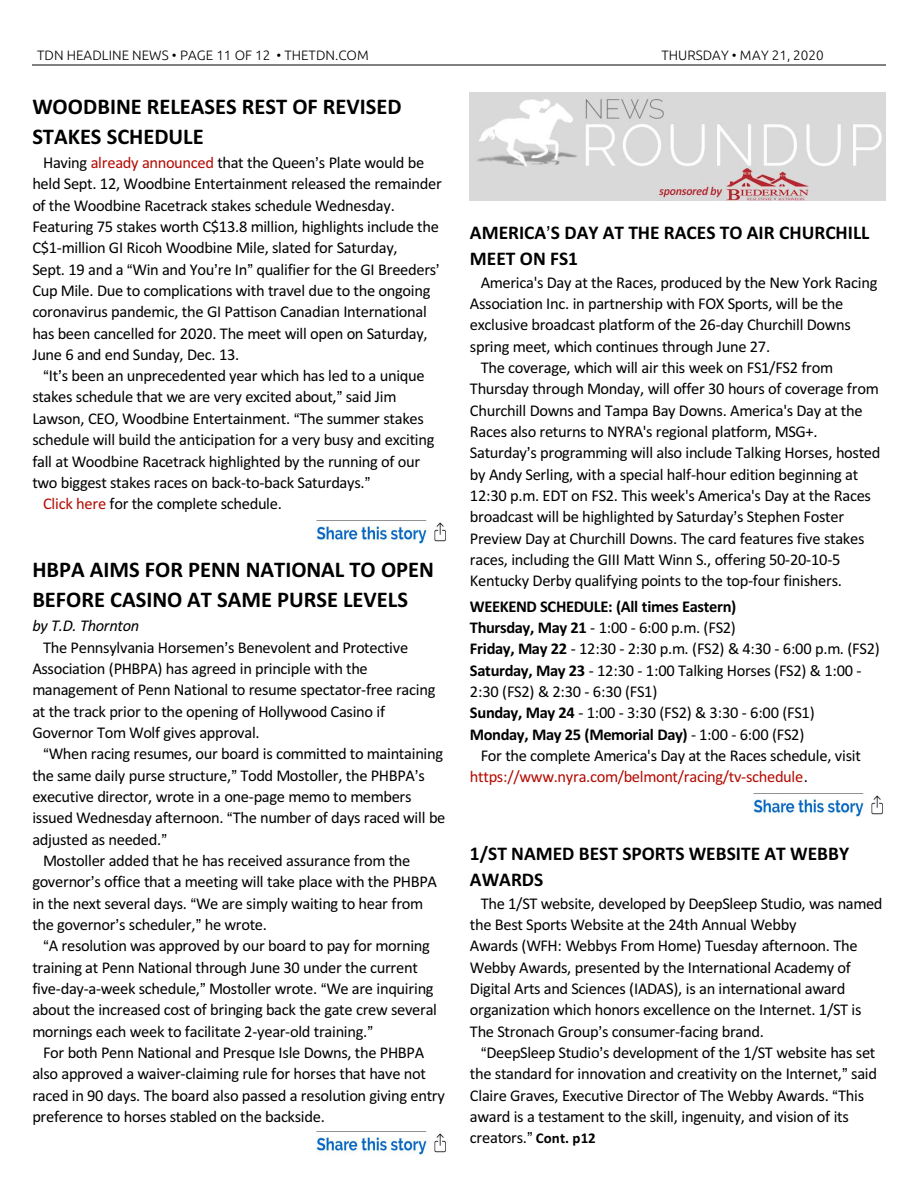
<style>
.page{position:relative;width:918px;height:1188px;background:#fff}
.page>*{position:absolute;margin:0;border:0;box-sizing:border-box;transform-origin:0 0}
.t1{font:700 22.5px/30.3px "Calibri";color:#000}
.t2{font:700 19.5px/26.1px "Calibri";color:#000}
.t3{font:16.5px/21.3px "Calibri";letter-spacing:-.02em;color:#000}
.t4{font:italic 16.5px "Calibri";letter-spacing:-.02em;color:#000}
.t5{font:300 13.5px "Ubuntu";color:#000}
.s1{color:#b30a00}
.s2{font-weight:700}
.s3{font-weight:700;font-size:15px}
</style>
<div class="page">
<hr style="left:32px;top:64px;width:853px;height:1px;background:#808080">
<img style="left:470px;top:92px;width:416px;height:108px">
<img style="left:315px;top:522px;width:131px;height:22px">
<img style="left:315px;top:1133px;width:131px;height:22px">
<img style="left:752px;top:795px;width:131px;height:22px">
<p class="t5" style="left:37px;top:49px;width:333px">TDN HEADLINE NEWS • PAGE 11 OF 12 • THETDN.COM</p>
<p class="t5" style="left:662px;top:49px;width:164px">THURSDAY • MAY 21, 2020</p>
<h1 class="t1" style="left:32px;top:93px;width:371px">WOODBINE RELEASES REST OF REVISED<br>STAKES SCHEDULE</h1>
<p class="t3" style="left:32px;top:153px;width:411px;text-indent:11px">Having <span class="s1">already announced</span> that the Queen s Plate would be held Sept. 12, Woodbine Entertainment released the remainder of the Woodbine Racetrack stakes schedule Wednesday.<br>Featuring 75 stakes worth C$13.8 million, highlights include the C$1-million GI Ricoh Woodbine Mile, slated for Saturday,<br>Sept. 19 and a Win and You re In qualifier for the GI Breeders Cup Mile. Due to complications with travel due to the ongoing coronavirus pandemic, the GI Pattison Canadian International has been cancelled for 2020. The meet will open on Saturday, June 6 and end Sunday, Dec. 13.</p>
<p class="t3" style="left:49px;top:366px;width:377px">It s been an unprecedented year which has led to a unique</p>
<p class="t3" style="left:32px;top:388px;width:366px">stakes schedule that we are very excited about, said Jim</p>
<p class="t3" style="left:32px;top:409px;width:393px">Lawson, CEO, Woodbine Entertainment. The summer stakes</p>
<p class="t3" style="left:32px;top:430px;width:404px">schedule will build the anticipation for a very busy and exciting</p>
<p class="t3" style="left:32px;top:452px;width:389px">fall at Woodbine Racetrack highlighted by the running of our</p>
<p class="t3" style="left:32px;top:473px;width:334px">two biggest stakes races on back-to-back Saturdays.</p>
<p class="t3" style="left:43px;top:494px;width:240px"><span class="s1">Click here</span> for the complete schedule.</p>
<p class="t2" style="left:470px;top:221px;width:401px">AMERICA S DAY AT THE RACES TO AIR CHURCHILL<br>MEET ON FS1</p>
<p class="t3" style="left:481px;top:273px;width:398px">America's Day at the Races, produced by the New York Racing</p>
<p class="t3" style="left:470px;top:294px;width:375px">Association Inc. in partnership with FOX Sports, will be the</p>
<p class="t3" style="left:470px;top:316px;width:383px">exclusive broadcast platform of the 26-day Churchill Downs</p>
<p class="t3" style="left:470px;top:337px;width:302px">spring meet, which continues through June 27.</p>
<p class="t3" style="left:481px;top:358px;width:354px">The coverage, which will air this week on FS1/FS2 from</p>
<p class="t3" style="left:470px;top:379px;width:410px">Thursday through Monday, will offer 30 hours of coverage from</p>
<p class="t3" style="left:470px;top:401px;width:394px">Churchill Downs and Tampa Bay Downs. America's Day at the</p>
<p class="t3" style="left:470px;top:422px;width:349px">Races also returns to NYRA's regional platform, MSG+.</p>
<p class="t3" style="left:470px;top:444px;width:412px">Saturday s programming will also include Talking Horses, hosted</p>
<p class="t3" style="left:470px;top:465px;width:390px">by Andy Serling, with a special half-hour edition beginning at</p>
<p class="t3" style="left:470px;top:486px;width:403px">12:30 p.m. EDT on FS2. This week's America's Day at the Races</p>
<p class="t3" style="left:470px;top:507px;width:376px">broadcast will be highlighted by Saturday s Stephen Foster</p>
<p class="t3" style="left:470px;top:529px;width:396px">Preview Day at Churchill Downs. The card features five stakes</p>
<p class="t3" style="left:470px;top:550px;width:372px">races, including the GIII Matt Winn S., offering 50-20-10-5</p>
<p class="t3" style="left:470px;top:571px;width:374px">Kentucky Derby qualifying points to the top-four finishers.</p>
<p class="t3" style="left:470px;top:597px;width:411px"><span class="s2">WEEKEND SCHEDULE: (All times Eastern)<br>Thursday, May 21</span> - 1:00 - 6:00 p.m. (FS2)<br><span class="s2">Friday, May 22</span> - 12:30 - 2:30 p.m. (FS2) &amp; 4:30 - 6:00 p.m. (FS2)<br><span class="s2">Saturday, May 23</span> - 12:30 - 1:00 Talking Horses (FS2) &amp; 1:00 - 2:30 (FS2) &amp; 2:30 - 6:30 (FS1)<br><span class="s2">Sunday, May 24</span> - 1:00 - 3:30 (FS2) &amp; 3:30 - 6:00 (FS1)<br><span class="s2">Monday, May 25 (Memorial Day)</span> - 1:00 - 6:00 (FS2)</p>
<p class="t3" style="left:470px;top:746px;width:392px;text-indent:11px">For the complete America's Day at the Races schedule, visit <span class="s1">https://www.nyra.com/belmont/racing/tv-schedule</span>.</p>
<h1 class="t1" style="left:32px;top:556px;width:403px">HBPA AIMS FOR PENN NATIONAL TO OPEN<br>BEFORE CASINO AT SAME PURSE LEVELS</h1>
<p class="t4" style="left:32px;top:619px;width:108px">by T.D. Thornton</p>
<p class="t3" style="left:32px;top:638px;width:405px;text-indent:11px">The Pennsylvania Horsemen s Benevolent and Protective Association (PHBPA) has agreed in principle with the management of Penn National to resume spectator-free racing at the track prior to the opening of Hollywood Casino if Governor Tom Wolf gives approval.</p>
<p class="t3" style="left:49px;top:744px;width:396px">When racing resumes, our board is committed to maintaining</p>
<p class="t3" style="left:32px;top:766px;width:394px">the same daily purse structure, Todd Mostoller, the PHBPA s</p>
<p class="t3" style="left:32px;top:787px;width:381px">executive director, wrote in a one-page memo to members</p>
<p class="t3" style="left:32px;top:809px;width:415px">issued Wednesday afternoon. The number of days raced will be</p>
<p class="t3" style="left:32px;top:830px;width:130px">adjusted as needed.</p>
<p class="t3" style="left:43px;top:851px;width:369px">Mostoller added that he has received assurance from the</p>
<p class="t3" style="left:32px;top:872px;width:406px">governor s office that a meeting will take place with the PHBPA</p>
<p class="t3" style="left:32px;top:894px;width:392px">in the next several days. We are simply waiting to hear from</p>
<p class="t3" style="left:32px;top:915px;width:236px">the governor s scheduler, he wrote.</p>
<p class="t3" style="left:49px;top:937px;width:383px">A resolution was approved by our board to pay for morning</p>
<p class="t3" style="left:32px;top:958px;width:387px">training at Penn National through June 30 under the current</p>
<p class="t3" style="left:32px;top:979px;width:403px">five-day-a-week schedule, Mostoller wrote. We are inquiring</p>
<p class="t3" style="left:32px;top:1000px;width:406px">about the increased cost of bringing back the gate crew several</p>
<p class="t3" style="left:32px;top:1022px;width:336px">mornings each week to facilitate 2-year-old training.</p>
<p class="t3" style="left:43px;top:1043px;width:383px">For both Penn National and Presque Isle Downs, the PHBPA</p>
<p class="t3" style="left:32px;top:1065px;width:395px">also approved a waiver-claiming rule for horses that have not</p>
<p class="t3" style="left:32px;top:1086px;width:414px">raced in 90 days. The board also passed a resolution giving entry</p>
<p class="t3" style="left:32px;top:1107px;width:294px">preference to horses stabled on the backside.</p>
<p class="t2" style="left:470px;top:842px;width:381px">1/ST NAMED BEST SPORTS WEBSITE AT WEBBY<br>AWARDS</p>
<p class="t3" style="left:470px;top:894px;width:414px;text-indent:11px">The 1/ST website, developed by DeepSleep Studio, was named the Best Sports Website at the 24th Annual Webby<br>Awards (WFH: Webbys From Home) Tuesday afternoon. The Webby Awards, presented by the International Academy of Digital Arts and Sciences (IADAS), is an international award organization which honors excellence on the Internet. 1/ST is The Stronach Group s consumer-facing brand.</p>
<p class="t3" style="left:470px;top:1043px;width:409px;text-indent:16px">DeepSleep Studio s development of the 1/ST website has set the standard for innovation and creativity on the Internet, said Claire Graves, Executive Director of The Webby Awards. This award is a testament to the skill, ingenuity, and vision of its creators. <span class="s3">Cont. p12</span></p>
</div>
